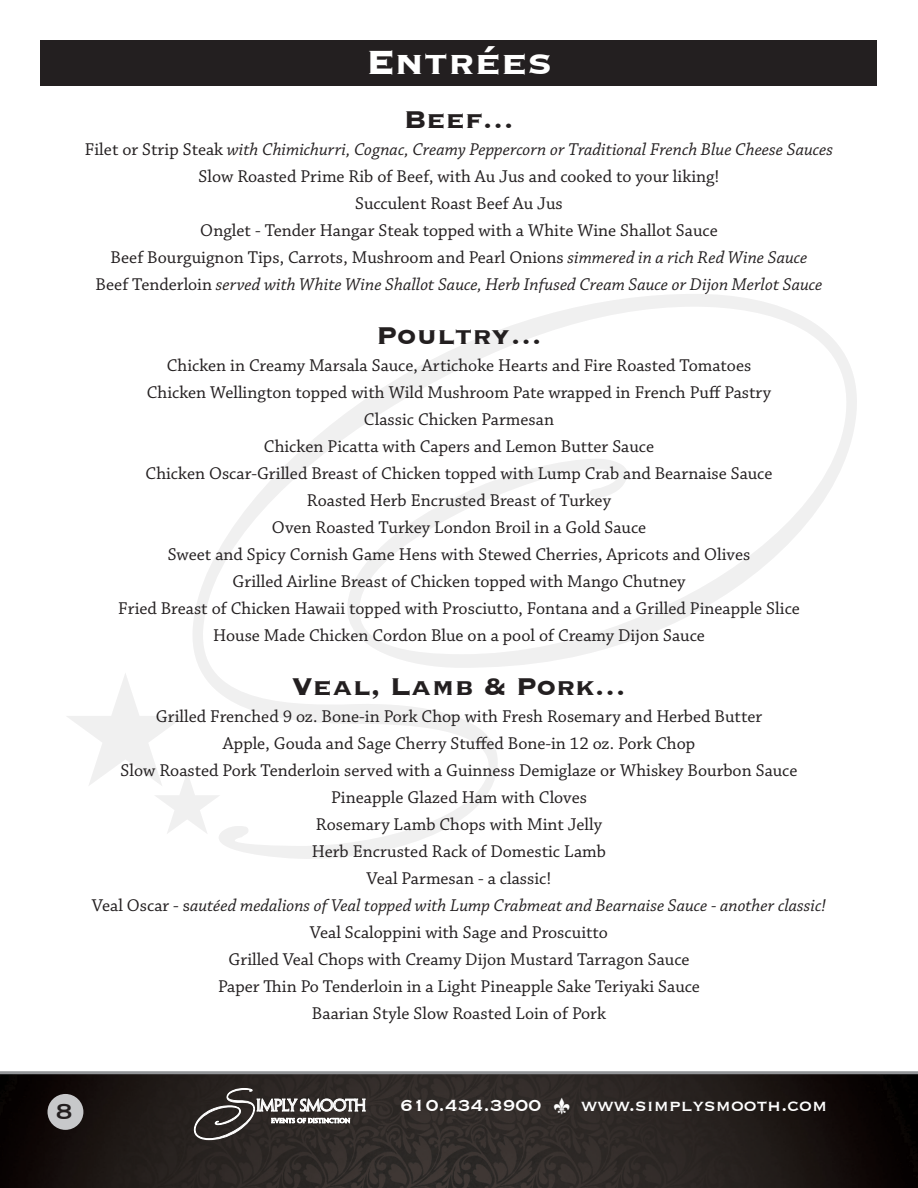
<style>
.page{position:relative;width:918px;height:1188px;background:#fff}
.page>*{position:absolute;margin:0;border:0;box-sizing:border-box;transform-origin:0 0}
.t1{font:700 43.5px "Copperplate";color:#fff}
.t2{font:700 31.5px "Copperplate";color:#231f20}
.t3{font:28.5px "Copperplate";color:#231f20}
.t4{font:21px "Copperplate";color:#fff}
.t5{font:18px/27px "Chaparral Pro";color:#231f20;text-align:center}
.t6{font:15.45px "Penumbra MM 365 500";letter-spacing:-.05em;color:#fff}
.s1{font-style:italic}
</style>
<div class="page">
<svg style="left:193px;top:294px;width:664px;height:565px"></svg>
<img style="left:0;top:1074px;width:918px;height:114px">
<div style="left:48px;top:1094px;width:35px;height:36px;background:#c7c8ca;border-radius:50%"></div>
<svg style="left:193px;top:1087px;width:172px;height:54px;background:#4d4846"></svg>
<hr style="left:0;top:1071px;width:918px;height:3px;background:#939598">
<div style="left:40px;top:40px;width:838px;height:46px;background:#231f20"></div>
<svg style="left:554px;top:1098px;width:15px;height:16px"></svg>
<svg style="left:193px;top:671px;width:27px;height:163px"></svg>
<h1 class="t1" style="left:366px;top:34px;width:188px">Entrées</h1>
<h2 class="t2" style="left:404px;top:99px;width:112px">Beef…</h2>
<p class="t5" style="left:85px;top:136px;width:750px">Filet or Strip Steak <span class="s1">with Chimichurri, Cognac, Creamy Peppercorn or Traditional French Blue Cheese Sauces </span>Slow Roasted Prime Rib of Beef, with Au Jus and cooked to your liking!<br>Succulent Roast Beef Au Jus<br>Onglet - Tender Hangar Steak topped with a White Wine Shallot Sauce<br>Beef Bourguignon Tips, Carrots, Mushroom and Pearl Onions <span class="s1">simmered in a rich Red Wine Sauce<br></span>Beef Tenderloin <span class="s1">served with White Wine Shallot Sauce, Herb Infused Cream Sauce or Dijon Merlot Sauce</span></p>
<h2 class="t2" style="left:376px;top:315px;width:167px">Poultry…</h2>
<p class="t5" style="left:118px;top:352px;width:683px">Chicken in Creamy Marsala Sauce, Artichoke Hearts and Fire Roasted Tomatoes<br>Chicken Wellington topped with Wild Mushroom Pate wrapped in French Puff Pastry<br>Classic Chicken Parmesan<br>Chicken Picatta with Capers and Lemon Butter Sauce<br>Chicken Oscar-Grilled Breast of Chicken topped with Lump Crab and Bearnaise Sauce Roasted Herb Encrusted Breast of Turkey<br>Oven Roasted Turkey London Broil in a Gold Sauce<br>Sweet and Spicy Cornish Game Hens with Stewed Cherries, Apricots and Olives<br>Grilled Airline Breast of Chicken topped with Mango Chutney<br>Fried Breast of Chicken Hawaii topped with Prosciutto, Fontana and a Grilled Pineapple Slice House Made Chicken Cordon Blue on a pool of Creamy Dijon Sauce</p>
<h2 class="t2" style="left:292px;top:666px;width:336px">Veal, Lamb &amp; Pork…</h2>
<p class="t5" style="left:92px;top:703px;width:736px">Grilled Frenched 9 oz. Bone-in Pork Chop with Fresh Rosemary and Herbed Butter<br>Apple, Gouda and Sage Cherry Stuffed Bone-in 12 oz. Pork Chop<br>Slow Roasted Pork Tenderloin served with a Guinness Demiglaze or Whiskey Bourbon Sauce Pineapple Glazed Ham with Cloves<br>Rosemary Lamb Chops with Mint Jelly<br>Herb Encrusted Rack of Domestic Lamb<br>Veal Parmesan - a classic!<br>Veal Oscar - s<span class="s1">autéed medalions of Veal topped with Lump Crabmeat and Bearnaise Sauce - another classic!<br></span>Veal Scaloppini with Sage and Proscuitto<br>Grilled Veal Chops with Creamy Dijon Mustard Tarragon Sauce<br>Paper Thin Po Tenderloin in a Light Pineapple Sake Teriyaki Sauce<br>Baarian Style Slow Roasted Loin of Pork</p>
<h3 class="t3" style="left:56px;top:1093px;width:19px">8</h3>
<p class="t6" style="left:256px;top:1096px;width:112px">IMPLY SMOOTH</p>
<p class="t4" style="left:400px;top:1092px;width:143px">610.434.3900</p>
<p class="t4" style="left:581px;top:1092px;width:248px">www.simplysmooth.com</p>
</div>
